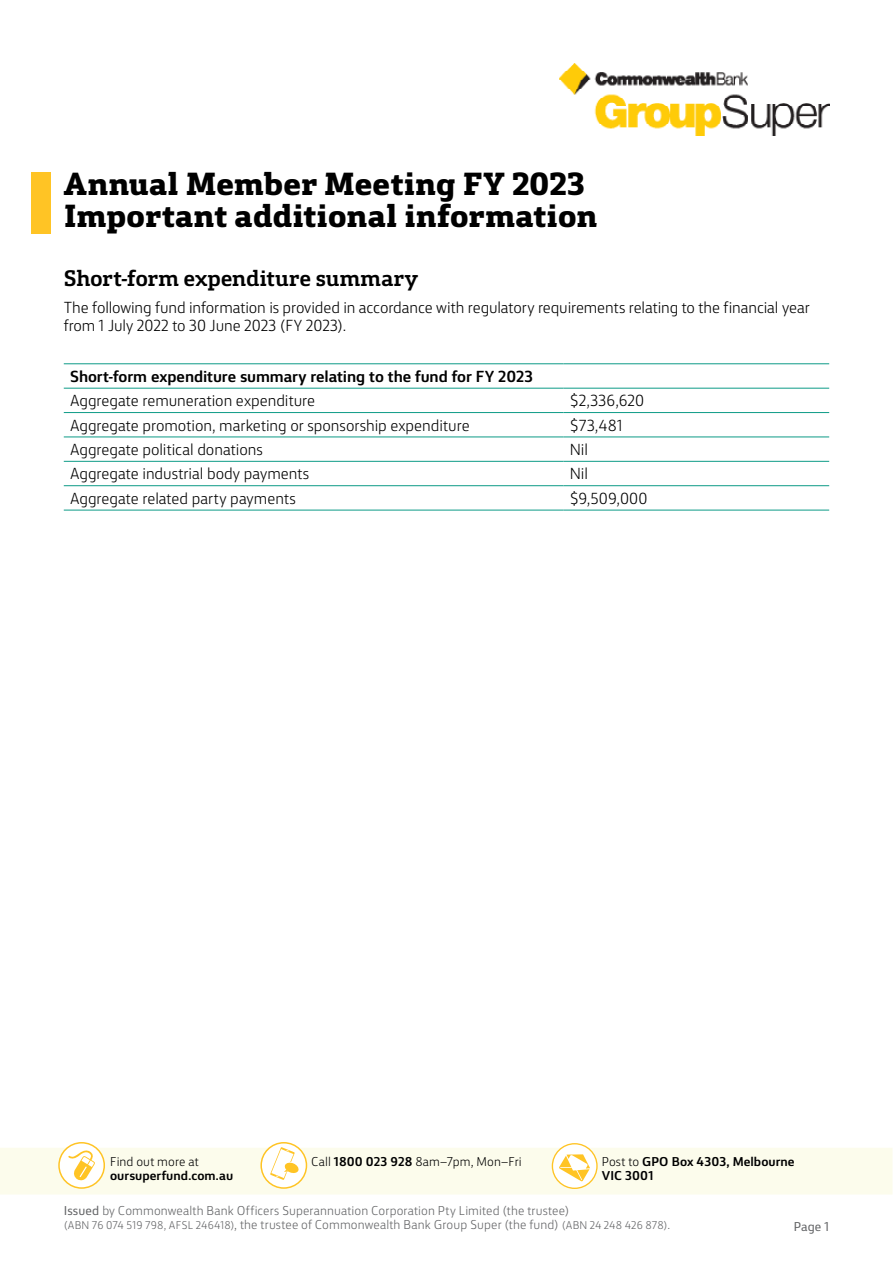
<style>
.page{position:relative;width:893px;height:1263px;background:#fff}
.page>*{position:absolute;margin:0;border:0;box-sizing:border-box;transform-origin:0 0}
.t1{font:800 30px/31.5px "CBA Slab";letter-spacing:-.01em;color:#000}
.t2{font:700 21px "CBA Slab";letter-spacing:-.01em;color:#000}
.t3{font:300 15px/18px "CBA Sans";letter-spacing:-.005em;color:#000}
.t4{font:700 15px "CBA Sans";letter-spacing:-.005em;color:#000}
.t5{font:300 12px/14.4px "CBA Sans";letter-spacing:.01em;color:#636466}
.t6{font:700 12px/14.4px "CBA Sans";letter-spacing:.005em;color:#000}
.t7{font:300 12px "CBA Sans";letter-spacing:.01em;color:#000}
.t8{font:12px "CBA Sans";color:#636466}
.s1{font-weight:700}
.s2{font-weight:300}
.s3{font-weight:400}
.s4{font-size:10.5px}
</style>
<div class="page">
<img style="left:559px;top:63px;width:270px;height:72px">
<div style="left:58px;top:1142px;width:47px;height:47px;border:2px solid #ffc425;border-radius:50%"></div>
<div style="left:260px;top:1142px;width:47px;height:47px;border:2px solid #ffc425;border-radius:50%"></div>
<svg style="left:552px;top:1144px;width:45px;height:44px"></svg>
<svg style="left:0;top:1147px;width:892px;height:47px;background:#fcfae8"></svg>
<div style="left:552px;top:1143px;width:46px;height:46px;border:1px solid #ffc425;border-radius:50%"></div>
<div style="left:32px;top:172px;width:19px;height:62px;background:#ffc425"></div>
<hr style="left:64px;top:363px;width:499px;height:1px;background:#0d9b87">
<hr style="left:563px;top:363px;width:266px;height:1px;background:#0d9b87">
<hr style="left:64px;top:388px;width:499px;height:1px;background:#0d9b87">
<hr style="left:563px;top:388px;width:266px;height:1px;background:#0d9b87">
<hr style="left:64px;top:412px;width:499px;height:1px;background:#0d9b87">
<hr style="left:563px;top:412px;width:266px;height:1px;background:#0d9b87">
<hr style="left:64px;top:437px;width:499px;height:1px;background:#0d9b87">
<hr style="left:563px;top:437px;width:266px;height:1px;background:#0d9b87">
<hr style="left:64px;top:461px;width:499px;height:1px;background:#0d9b87">
<hr style="left:563px;top:461px;width:266px;height:1px;background:#0d9b87">
<hr style="left:64px;top:485px;width:499px;height:1px;background:#0d9b87">
<hr style="left:563px;top:485px;width:266px;height:1px;background:#0d9b87">
<hr style="left:64px;top:510px;width:499px;height:1px;background:#0d9b87">
<hr style="left:563px;top:510px;width:266px;height:1px;background:#0d9b87">
<h1 class="t1" style="left:64px;top:169px;width:535px">Annual Member Meeting FY 2023<br>Important additional information</h1>
<h2 class="t2" style="left:64px;top:259px;width:356px">Short-form expenditure summary</h2>
<p class="t3" style="left:64px;top:297px;width:747px">The following fund information is provided in accordance with regulatory requirements relating to the financial year from 1 July 2022 to 30 June 2023 (FY 2023).</p>
<p class="t4" style="left:70px;top:362px;width:464px">Short-form expenditure summary relating to the fund for FY 2023</p>
<p class="t3" style="left:70px;top:390px;width:247px">Aggregate remuneration expenditure</p>
<p class="t3" style="left:570px;top:390px;width:76px">$2,336,620</p>
<p class="t3" style="left:70px;top:415px;width:401px">Aggregate promotion, marketing or sponsorship expenditure</p>
<p class="t3" style="left:570px;top:415px;width:55px">$73,481</p>
<p class="t3" style="left:70px;top:439px;width:194px">Aggregate political donations</p>
<p class="t3" style="left:570px;top:439px;width:20px">Nil</p>
<p class="t3" style="left:70px;top:463px;width:241px">Aggregate industrial body payments</p>
<p class="t3" style="left:570px;top:463px;width:20px">Nil</p>
<p class="t3" style="left:70px;top:488px;width:227px">Aggregate related party payments</p>
<p class="t3" style="left:570px;top:488px;width:79px">$9,509,000</p>
<p class="t7" style="left:110px;top:1151px;width:90px">Find out more at</p>
<p class="t6" style="left:110px;top:1167px;width:125px">oursuperfund.com.au</p>
<p class="t7" style="left:311px;top:1151px;width:212px">Call <span class="s1">1800 023 928</span> 8am–7pm, Mon–Fri</p>
<p class="t6" style="left:602px;top:1153px;width:194px"><span class="s2">Post to</span> GPO Box 4303, Melbourne<br>VIC 3001</p>
<p class="t5" style="left:64px;top:1202px;width:608px"><span class="s3">Issued</span> by Commonwealth Bank Officers Superannuation Corporation Pty Limited (the trustee)<br><span class="s4">(ABN 76 074 519 798, AFSL 246418)</span>, the trustee of Commonwealth Bank Group Super (the fund) <span class="s4">(ABN 24 248 426 878)</span>.</p>
<p class="t8" style="left:794px;top:1217px;width:37px">Page 1</p>
</div>
